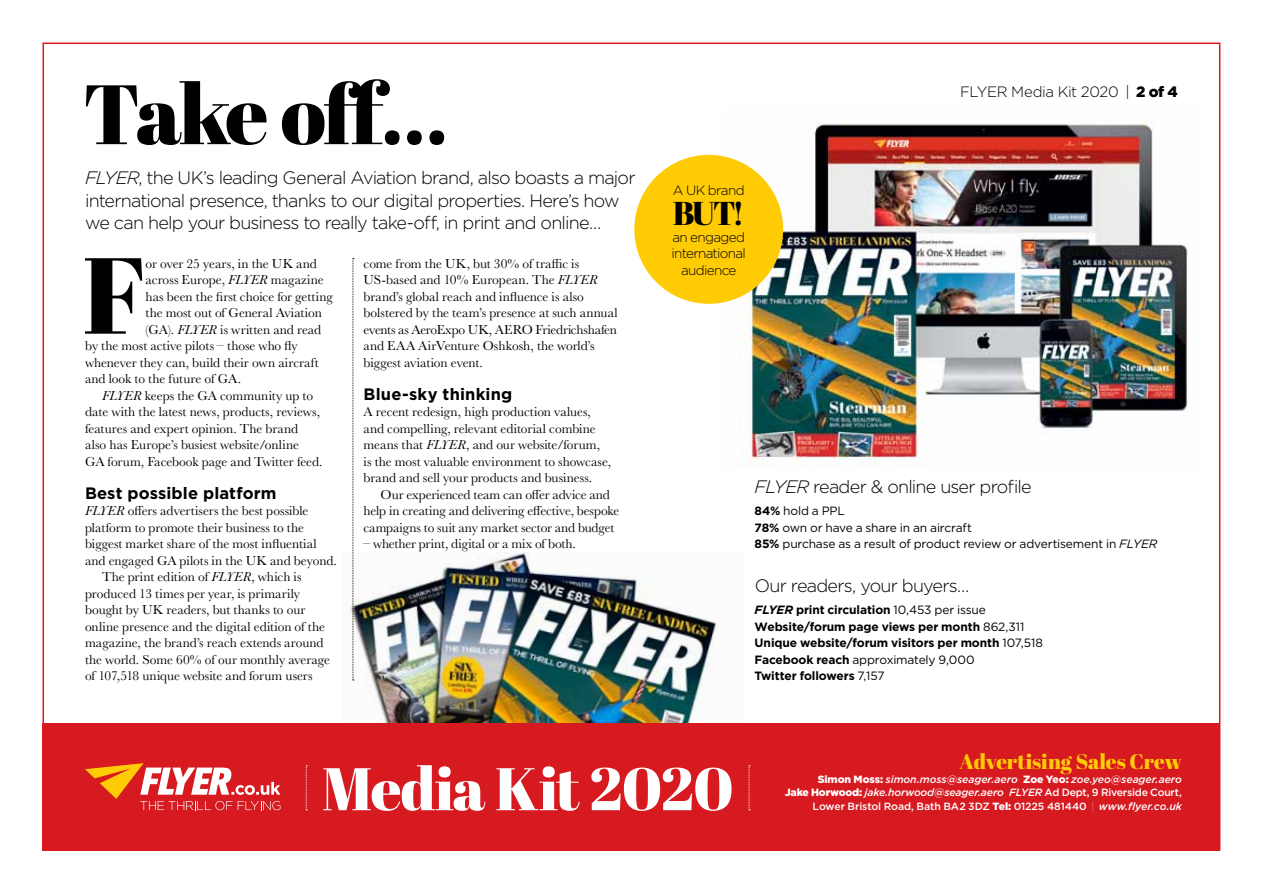
<style>
.page{position:relative;width:1263px;height:893px;background:#fff}
.page>*{position:absolute;margin:0;border:0;box-sizing:border-box;transform-origin:0 0}
.t1{font:107.85px "Abril Fatface";color:#000}
.t2{font:84px "Abril Fatface";letter-spacing:-.045em;color:#000}
.t3{font:60px "Abril Fatface";letter-spacing:-.02em;color:#fff}
.t4{font:33px "Abril Fatface";color:#000}
.t5{font:21px "Abril Fatface";letter-spacing:-.005em;color:#ffcb05}
.t6{font:300 18px/22.5px "Gotham";letter-spacing:-.045em;color:#000}
.t7{font:700 16.5px "Gotham";letter-spacing:.005em;color:#000}
.t8{font:300 15px "Gotham";letter-spacing:-.025em;color:#000}
.t9{font:13.5px/16.5px "Baskerville";color:#000}
.t10{font:300 13.5px/16.5px "Gotham";letter-spacing:-.05em;color:#000;text-align:center}
.t11{font:700 12px/16.5px "Gotham";letter-spacing:-.01em;color:#000}
.t12{font:12px/16.5px "Gotham";letter-spacing:-.015em;color:#000}
.t13{font:italic 500 10.5px/13.5px "Gotham";letter-spacing:-.01em;color:#fff;text-align:right}
.s1{font-style:italic}
.s2{font-weight:900}
.s3{font-weight:700}
.s4{font-weight:400}
.s5{font-weight:900;font-style:normal}
.s6{font-style:normal}
.s7{font-weight:100;font-style:normal}
</style>
<div class="page">
<div style="left:43px;top:723px;width:1177px;height:127px;background:#d71920"></div>
<svg style="left:85px;top:763px;width:195px;height:47px"></svg>
<svg style="left:306px;top:765px;width:1px;height:45px"></svg>
<svg style="left:749px;top:765px;width:1px;height:45px"></svg>
<img style="left:723px;top:122px;width:465px;height:345px">
<img style="left:350px;top:553px;width:367px;height:170px">
<div style="left:634px;top:155px;width:149px;height:149px;background:#ffcb05;border-radius:50%"></div>
<svg style="left:353px;top:258px;width:1px;height:423px"></svg>
<h2 class="t2" style="left:83px;top:55px;width:366px">Take off…</h2>
<h3 class="t6" style="left:85px;top:166px;width:552px"><span class="s1">FLYER</span>, the UK’s leading General Aviation brand, also boasts a major international presence, thanks to our digital properties. Here’s how we can help your business to really take-off, in print and online…</h3>
<h1 class="t1" style="left:83px;top:220px;width:65px">F</h1>
<p class="t9" style="left:146px;top:255px;width:173px">or over 25 years, in the UK and</p>
<p class="t9" style="left:146px;top:272px;width:180px">across Europe, <span class="s1">FLYER</span> magazine</p>
<p class="t9" style="left:146px;top:288px;width:189px">has been the first choice for getting</p>
<p class="t9" style="left:146px;top:305px;width:178px">the most out of General Aviation</p>
<p class="t9" style="left:146px;top:321px;width:177px">(GA). <span class="s1">FLYER</span> is written and read</p>
<p class="t9" style="left:85px;top:338px;width:214px">by the most active pilots – those who fly</p>
<p class="t9" style="left:85px;top:354px;width:235px">whenever they can, build their own aircraft</p>
<p class="t9" style="left:85px;top:371px;width:158px">and look to the future of GA.</p>
<p class="t9" style="left:102px;top:387px;width:213px"><span class="s1">FLYER</span> keeps the GA community up to</p>
<p class="t9" style="left:85px;top:404px;width:237px">date with the latest news, products, reviews,</p>
<p class="t9" style="left:85px;top:420px;width:215px">features and expert opinion. The brand</p>
<p class="t9" style="left:85px;top:437px;width:215px">also has Europe’s busiest website/online</p>
<p class="t9" style="left:85px;top:453px;width:239px">GA forum, Facebook page and Twitter feed.</p>
<p class="t7" style="left:85px;top:482px;width:193px">Best possible platform</p>
<p class="t9" style="left:85px;top:503px;width:225px"><span class="s1">FLYER</span> offers advertisers the best possible</p>
<p class="t9" style="left:85px;top:519px;width:220px">platform to promote their business to the</p>
<p class="t9" style="left:85px;top:536px;width:233px">biggest market share of the most influential</p>
<p class="t9" style="left:85px;top:552px;width:253px">and engaged GA pilots in the UK and beyond.</p>
<p class="t9" style="left:102px;top:569px;width:201px">The print edition of <span class="s1">FLYER</span>, which is</p>
<p class="t9" style="left:85px;top:585px;width:217px">produced 13 times per year, is primarily</p>
<p class="t9" style="left:85px;top:602px;width:222px">bought by UK readers, but thanks to our</p>
<p class="t9" style="left:85px;top:618px;width:242px">online presence and the digital edition of the</p>
<p class="t9" style="left:85px;top:635px;width:240px">magazine, the brand’s reach extends around</p>
<p class="t9" style="left:85px;top:651px;width:247px">the world. Some 60% of our monthly average</p>
<p class="t9" style="left:85px;top:668px;width:229px">of 107,518 unique website and forum users</p>
<p class="t9" style="left:364px;top:255px;width:256px">come from the UK, but 30% of traffic is US-based and 10% European. The <span class="s1">FLYER </span>brand’s global reach and influence is also bolstered by the team’s presence at such annual events as AeroExpo UK, AERO Friedrichshafen and EAA AirVenture Oshkosh, the world’s biggest aviation event.</p>
<p class="t7" style="left:364px;top:383px;width:150px">Blue-sky thinking</p>
<p class="t9" style="left:364px;top:404px;width:249px">A recent redesign, high production values, and compelling, relevant editorial combine means that <span class="s1">FLYER</span>, and our website/forum, is the most valuable environment to showcase, brand and sell your products and business.</p>
<p class="t9" style="left:364px;top:486px;width:257px;text-align:center">Our experienced team can offer advice and<br>help in creating and delivering effective, bespoke campaigns to suit any market sector and budget</p>
<p class="t9" style="left:364px;top:536px;width:214px">– whether print, digital or a mix of both.</p>
<p class="t10" style="left:673px;top:182px;width:73px">A UK brand</p>
<h3 class="t4" style="left:673px;top:190px;width:74px">BUT!</h3>
<p class="t10" style="left:672px;top:228px;width:76px">an engaged international audience</p>
<p class="t8" style="left:960px;top:82px;width:219px">FLYER Media Kit 2020 | <span class="s2">2 of 4</span></p>
<h3 class="t6" style="left:755px;top:474px;width:279px"><span class="s1">FLYER</span> reader &amp; online user profile</h3>
<p class="t12" style="left:755px;top:502px;width:404px"><span class="s3">84%</span> hold a PPL<br><span class="s3">78%</span> own or have a share in an aircraft<br><span class="s3">85%</span> purchase as a result of product review or advertisement in <span class="s1">FLYER</span></p>
<h3 class="t6" style="left:755px;top:574px;width:216px">Our readers, your buyers…</h3>
<p class="t11" style="left:755px;top:602px;width:290px"><span class="s1">FLYER</span> print circulation <span class="s4">10,453 per issue </span>Website/forum page views per month <span class="s4">862,311<br></span>Unique website/forum visitors per month <span class="s4">107,518<br></span>Facebook reach <span class="s4">approximately 9,000<br></span>Twitter followers <span class="s4">7,157</span></p>
<h3 class="t3" style="left:322px;top:747px;width:413px">Media Kit 2020</h3>
<h3 class="t5" style="left:960px;top:747px;width:224px">Advertising Sales Crew</h3>
<p class="t13" style="left:785px;top:772px;width:399px"><span class="s5">Simon Moss:</span> simon.moss@seager.aero <span class="s5">Zoe Yeo:</span> zoe.yeo@seager.aero<br><span class="s5">Jake Horwood:</span> jake.horwood@seager.aero FLYER <span class="s6">Ad Dept, 9 Riverside Court,<br>Lower Bristol Road, Bath BA2 3DZ</span> <span class="s5">Tel:</span> <span class="s6">01225 481440</span> <span class="s7">|</span> www.flyer.co.uk</p>
</div>
